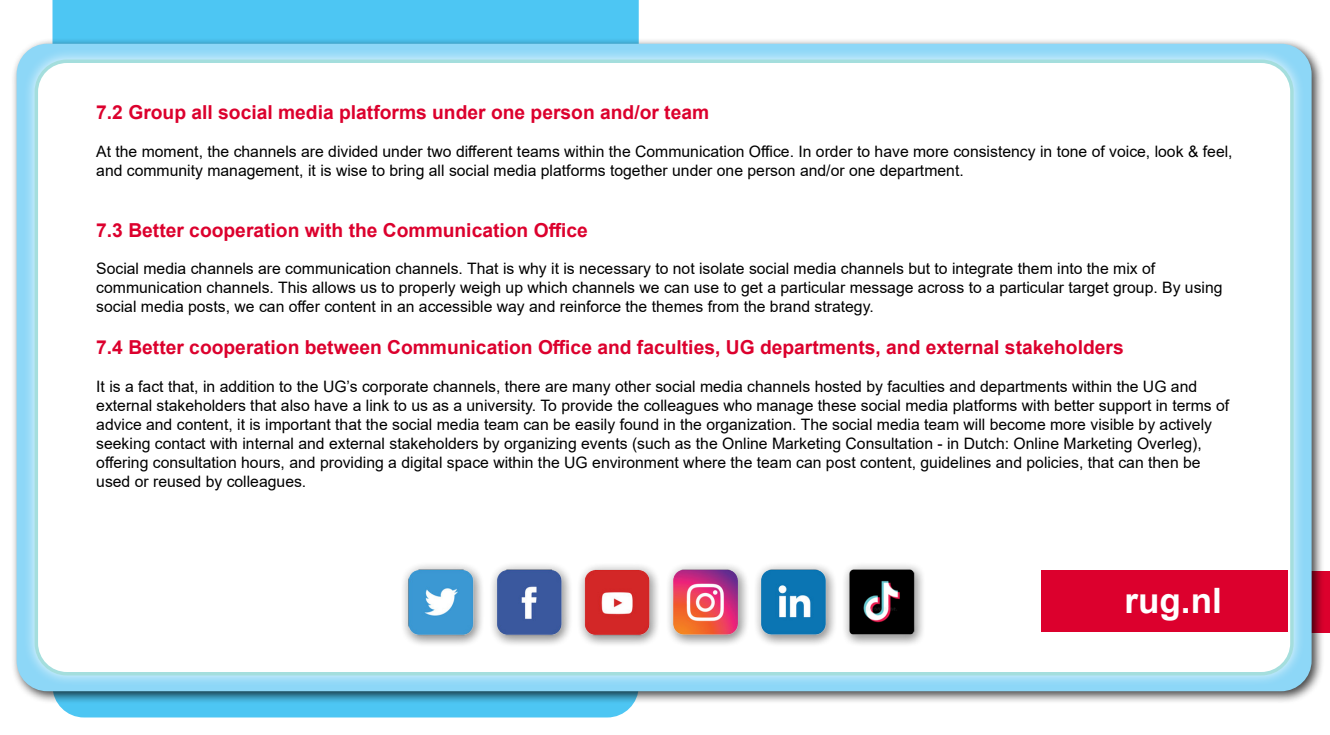
<style>
.page{position:relative;width:1330px;height:735px;background:#fff}
.page>*{position:absolute;margin:0;border:0;box-sizing:border-box;transform-origin:0 0}
.t1{font:700 35px "Arial";color:#fff}
.t2{font:700 19.25px "Arial";color:#dc002d}
.t3{font:15.75px/18.9px "Arial";color:#000}
</style>
<div class="page">
<div style="left:52px;top:0;width:587px;height:718px;background:#4dc6f3"></div>
<div style="left:11px;top:38px;width:1314px;height:666px;background:#000;opacity:.75"></div>
<div style="left:17px;top:44px;width:1295px;height:647px;background:#8dd7f7;border-radius:31px"></div>
<div style="left:23px;top:48px;width:1282px;height:639px;background:#fff;opacity:.75"></div>
<div style="left:36px;top:61px;width:1256px;height:613px;background:#fff;border-radius:31px"></div>
<div style="left:35px;top:60px;width:1259px;height:616px;border:4px solid #a4dedd;border-radius:31px"></div>
<div style="left:1041px;top:571px;width:247px;height:61px;background:#dc002d"></div>
<img style="left:403px;top:565px;width:520px;height:80px">
<p class="t2" style="left:96px;top:99px;width:614px">7.2 Group all social media platforms under one person and/or team</p>
<p class="t3" style="left:96px;top:142px;width:1138px">At the moment, the channels are divided under two different teams within the Communication Office. In order to have more consistency in tone of voice, look &amp; feel, and community management, it is wise to bring all social media platforms together under one person and/or one department.</p>
<p class="t2" style="left:96px;top:216px;width:493px">7.3 Better cooperation with the Communication Office</p>
<p class="t3" style="left:96px;top:259px;width:1128px">Social media channels are communication channels. That is why it is necessary to not isolate social media channels but to integrate them into the mix of communication channels. This allows us to properly weigh up which channels we can use to get a particular message across to a particular target group. By using social media posts, we can offer content in an accessible way and reinforce the themes from the brand strategy.</p>
<p class="t2" style="left:96px;top:334px;width:1029px">7.4 Better cooperation between Communication Office and faculties, UG departments, and external stakeholders</p>
<p class="t3" style="left:96px;top:377px;width:1135px">It is a fact that, in addition to the UG’s corporate channels, there are many other social media channels hosted by faculties and departments within the UG and external stakeholders that also have a link to us as a university. To provide the colleagues who manage these social media platforms with better support in terms of advice and content, it is important that the social media team can be easily found in the organization. The social media team will become more visible by actively seeking contact with internal and external stakeholders by organizing events (such as the Online Marketing Consultation - in Dutch: Online Marketing Overleg), offering consultation hours, and providing a digital space within the UG environment where the team can post content, guidelines and policies, that can then be used or reused by colleagues.</p>
<p class="t1" style="left:1125px;top:576px;width:99px">rug.nl</p>
</div>
